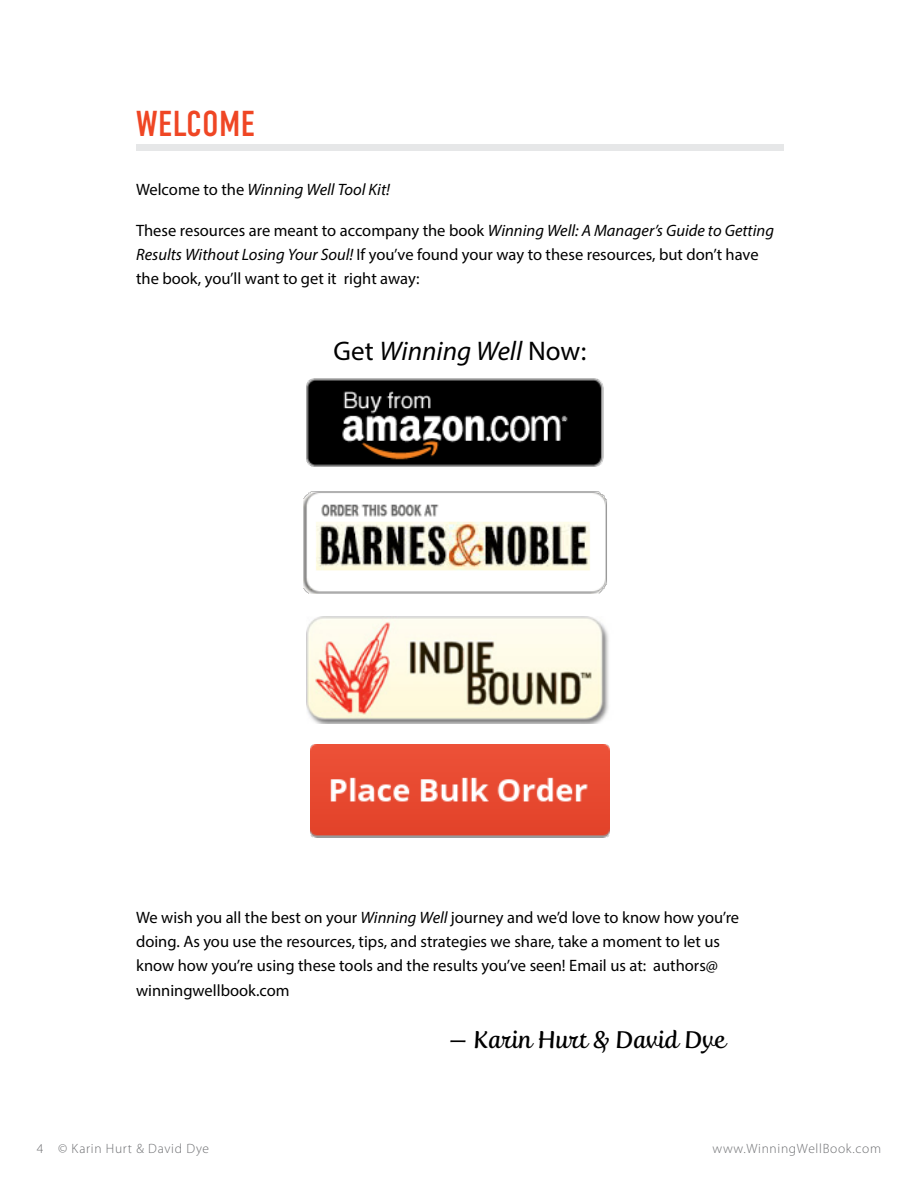
<style>
.page{position:relative;width:918px;height:1188px;background:#fff}
.page>*{position:absolute;margin:0;border:0;box-sizing:border-box;transform-origin:0 0}
.t1{font:36px "DIN Condensed";letter-spacing:.01em;color:#ef4624}
.t2{font:italic 27px "Myriad Pro";color:#000}
.t3{font:24px "Fertigo Pro Script";color:#000}
.t4{font:16.5px/24px "Myriad Pro";color:#000}
.t5{font:italic 16.5px "Myriad Pro";color:#000}
.t6{font:300 13.5px "Myriad Pro";letter-spacing:.05em;color:#6d6e71}
.s1{font-style:normal}
.s2{font-style:italic}
</style>
<div class="page">
<div style="left:136px;top:144px;width:648px;height:7px;background:#e6e7e8"></div>
<img style="left:306px;top:379px;width:298px;height:88px">
<img style="left:303px;top:491px;width:304px;height:103px">
<img style="left:306px;top:616px;width:303px;height:108px">
<img style="left:310px;top:744px;width:299px;height:94px">
<h1 class="t1" style="left:136px;top:103px;width:120px">WELCOME</h1>
<p class="t5" style="left:136px;top:179px;width:256px"><span class="s1">Welcome to the</span> Winning Well Tool Kit!</p>
<p class="t4" style="left:136px;top:218px;width:639px">These resources are meant to accompany the book <span class="s2">Winning Well: A Manager’s Guide to Getting<br>Results Without Losing Your Soul!</span> If you’ve found your way to these resources, but don’t have the book, you’ll want to get it right away:</p>
<h2 class="t2" style="left:334px;top:334px;width:255px"><span class="s1">Get</span> Winning Well <span class="s1">Now:</span></h2>
<p class="t4" style="left:136px;top:906px;width:605px">We wish you all the best on your <span class="s2">Winning Well</span> journey and we’d love to know how you’re doing. As you use the resources, tips, and strategies we share, take a moment to let us know how you’re using these tools and the results you’ve seen! Email us at: authors@ winningwellbook.com</p>
<h3 class="t3" style="left:449px;top:1026px;width:278px">— Karin Hurt &amp; David Dye</h3>
<p class="t6" style="left:37px;top:1140px;width:174px">4 © Karin Hurt &amp; David Dye</p>
<p class="t6" style="left:713px;top:1140px;width:170px">www.WinningWellBook.com</p>
</div>
